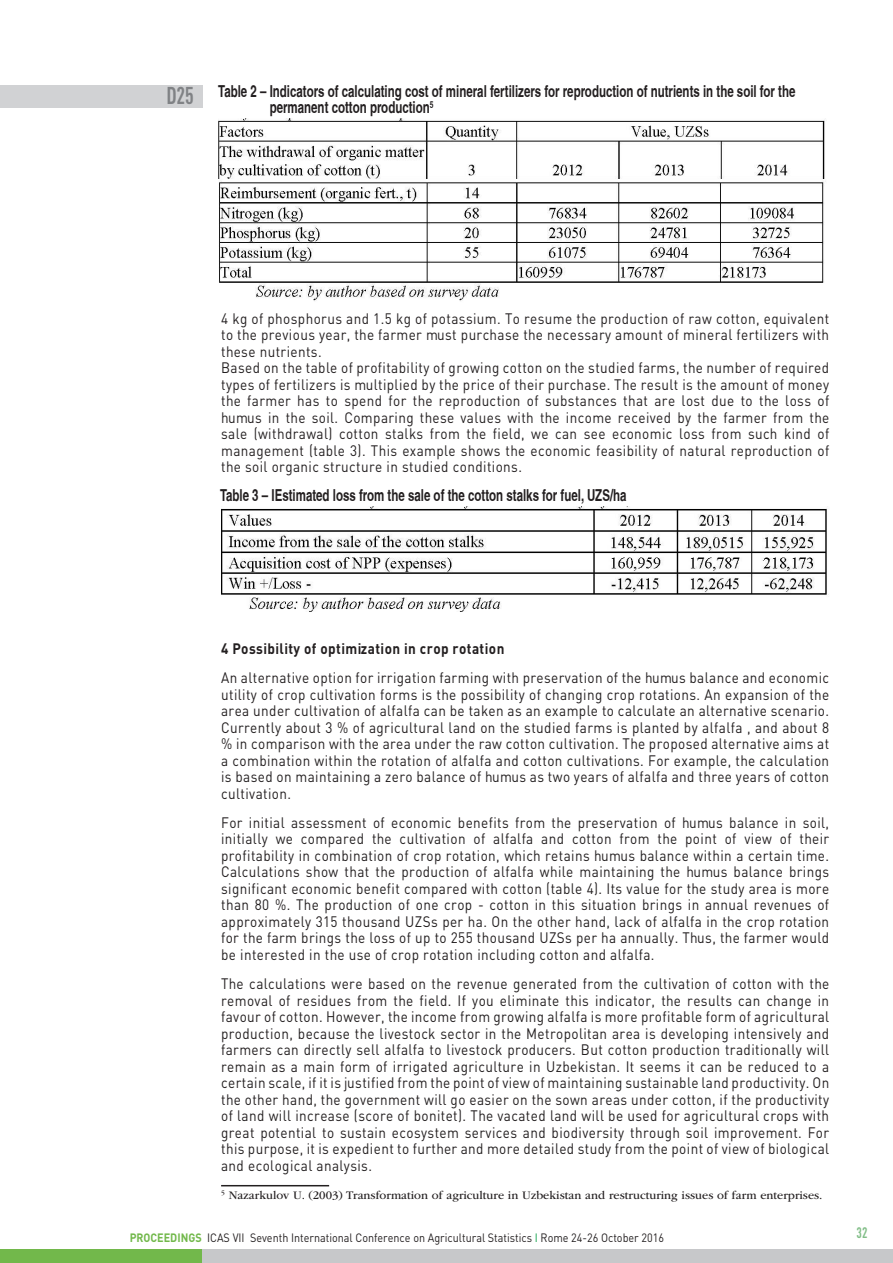
<style>
.page{position:relative;width:893px;height:1263px;background:#fff}
.page>*{position:absolute;margin:0;border:0;box-sizing:border-box;transform-origin:0 0}
.t1{font:700 24px "DIN Cond";color:#808285;scale:.9 1}
.t2{font:700 condensed 16.5px/16.5px "Helvetica";color:#231f20;scale:.85 1}
.t3{font:15px/16.5px "DIN";letter-spacing:.03em;color:#231f20;text-align:justify;scale:.9 1}
.t4{font:700 15px "DIN";letter-spacing:.03em;color:#231f20;scale:.9 1}
.t5{font:700 15px "DIN Cond";color:#82be88;scale:.9 1}
.t6{font:12px "ITC Garamond Std";color:#231f20}
.t7{font:12px "DIN";color:#231f20;scale:.9 1}
.s1{font-weight:700;color:#72b84b}
.s2{color:#0fa14a}
</style>
<div class="page">
<div style="left:0;top:85px;width:202px;height:22px;background:#d1d2d4"></div>
<div style="left:0;top:1249px;width:202px;height:14px;background:#72b84b"></div>
<div style="left:202px;top:1249px;width:691px;height:14px;background:#c7c8ca"></div>
<hr style="left:221px;top:1185px;width:108px;height:1px;background:#231f20">
<img style="left:218px;top:118px;width:608px;height:64px">
<img style="left:218px;top:180px;width:607px;height:121px">
<img style="left:221px;top:506px;width:608px;height:105px">
<h1 class="t1" style="left:166px;top:81px;width:32px">D25</h1>
<p class="t2" style="left:270px;top:82px;width:620px;text-indent:-51px">Table 2 – Indicators of calculating cost of mineral fertilizers for reproduction of nutrients in the soil for the permanent cotton production<sup>5</sup></p>
<p class="t3" style="left:221px;top:310px;width:677px;text-align:left">4 kg of phosphorus and 1.5 kg of potassium. To resume the production of raw cotton, equivalent to the previous year, the farmer must purchase the necessary amount of mineral fertilizers with these nutrients.<br>Based on the table of profitability of growing cotton on the studied farms, the number of required types of fertilizers is multiplied by the price of their purchase. The result is the amount of money the farmer has to spend for the reproduction of substances that are lost due to the loss of humus in the soil. Comparing these values with the income received by the farmer from the sale (withdrawal) cotton stalks from the field, we can see economic loss from such kind of management (table 3). This example shows the economic feasibility of natural reproduction of the soil organic structure in studied conditions.</p>
<p class="t2" style="left:220px;top:486px;width:480px">Table 3 – IEstimated loss from the sale of the cotton stalks for fuel, UZS/ha</p>
<p class="t4" style="left:221px;top:639px;width:316px">4 Possibility of optimization in crop rotation</p>
<p class="t3" style="left:221px;top:669px;width:677px">An alternative option for irrigation farming with preservation of the humus balance and economic utility of crop cultivation forms is the possibility of changing crop rotations. An expansion of the area under cultivation of alfalfa can be taken as an example to calculate an alternative scenario.<br>Currently about 3 % of agricultural land on the studied farms is planted by alfalfa , and about 8 % in comparison with the area under the raw cotton cultivation. The proposed alternative aims at a combination within the rotation of alfalfa and cotton cultivations. For example, the calculation is based on maintaining a zero balance of humus as two years of alfalfa and three years of cotton cultivation.</p>
<p class="t3" style="left:221px;top:814px;width:677px">For initial assessment of economic benefits from the preservation of humus balance in soil, initially we compared the cultivation of alfalfa and cotton from the point of view of their profitability in combination of crop rotation, which retains humus balance within a certain time.<br>Calculations show that the production of alfalfa while maintaining the humus balance brings significant economic benefit compared with cotton (table 4). Its value for the study area is more than 80 %. The production of one crop - cotton in this situation brings in annual revenues of approximately 315 thousand UZSs per ha. On the other hand, lack of alfalfa in the crop rotation for the farm brings the loss of up to 255 thousand UZSs per ha annually. Thus, the farmer would be interested in the use of crop rotation including cotton and alfalfa.</p>
<p class="t3" style="left:221px;top:975px;width:677px">The calculations were based on the revenue generated from the cultivation of cotton with the removal of residues from the field. If you eliminate this indicator, the results can change in favour of cotton. However, the income from growing alfalfa is more profitable form of agricultural production, because the livestock sector in the Metropolitan area is developing intensively and farmers can directly sell alfalfa to livestock producers. But cotton production traditionally will remain as a main form of irrigated agriculture in Uzbekistan. It seems it can be reduced to a certain scale, if it is justified from the point of view of maintaining sustainable land productivity. On the other hand, the government will go easier on the sown areas under cotton, if the productivity of land will increase (score of bonitet). The vacated land will be used for agricultural crops with great potential to sustain ecosystem services and biodiversity through soil improvement. For this purpose, it is expedient to further and more detailed study from the point of view of biological and ecological analysis.</p>
<p class="t6" style="left:221px;top:1189px;width:603px"><sup>5</sup> Nazarkulov U. (2003) Transformation of agriculture in Uzbekistan and restructuring issues of farm enterprises.</p>
<p class="t7" style="left:130px;top:1230px;width:595px"><span class="s1">PROCEEDINGS</span> ICAS VII Seventh International Conference on Agricultural Statistics <span class="s2">I</span> Rome 24-26 October 2016</p>
<p class="t5" style="left:857px;top:1224px;width:14px">32</p>
</div>
